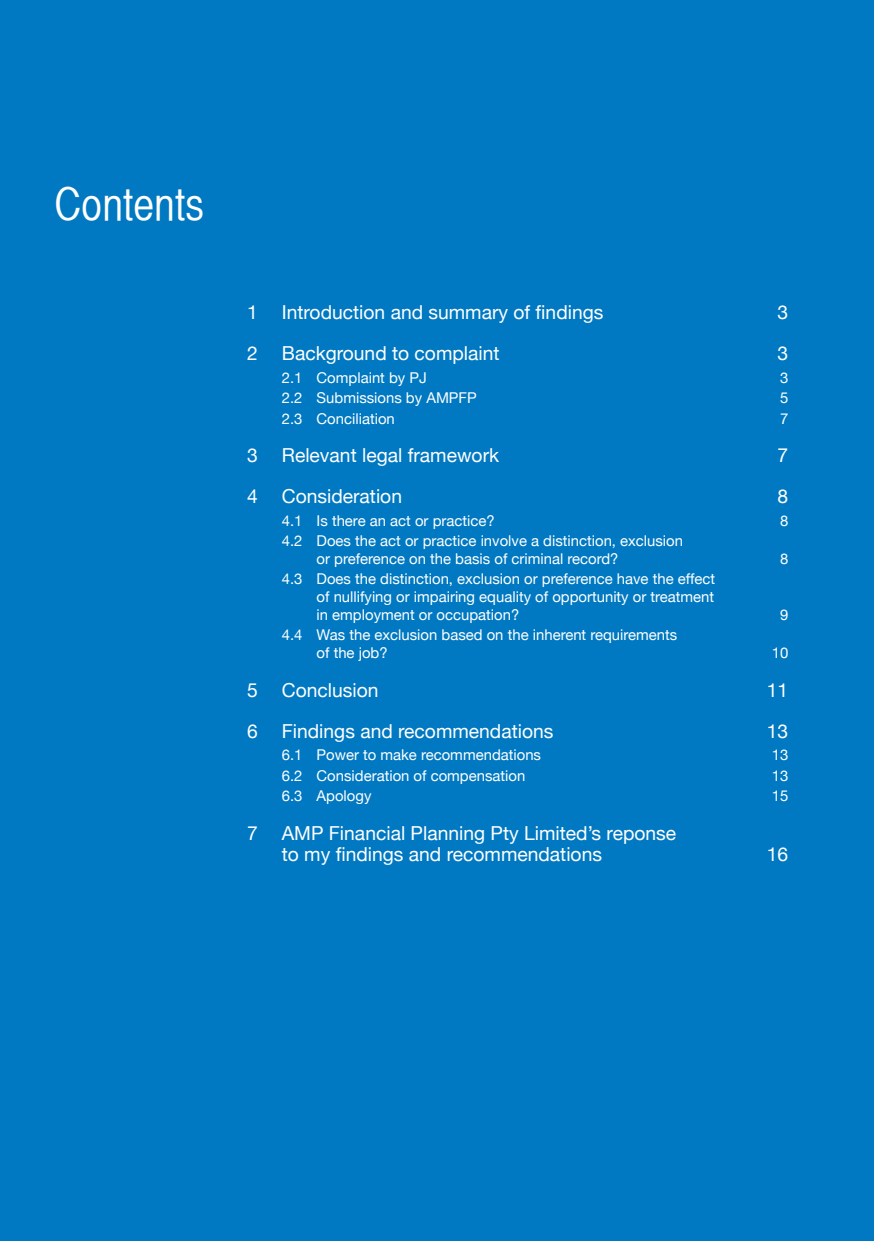
<style>
.page{position:relative;width:874px;height:1241px;background:#fff}
.page>*{position:absolute;margin:0;border:0;box-sizing:border-box;transform-origin:0 0}
.t1{font:45.5px "Helvetica CY Plain";color:#fff}
.TOC_Heading__1{font:19.25px/21px "Helvetica Neue";color:#fff}
.TOC_Heading__1_1{font:14.88px/17.8px "Helvetica Neue";color:#fff}
</style>
<div class="page">
<div style="left:0;top:0;width:873px;height:1240px;background:#0079c2"></div>
<p class="t1" style="left:55px;top:178px;width:151px">Contents</p>
<p class="TOC_Heading__1" style="left:247px;top:303px;width:358px">1 Introduction and summary of findings</p>
<p class="TOC_Heading__1" style="left:777px;top:303px;width:12px">3</p>
<p class="TOC_Heading__1" style="left:247px;top:344px;width:254px">2 Background to complaint</p>
<p class="TOC_Heading__1" style="left:777px;top:344px;width:12px">3</p>
<p class="TOC_Heading__1_1" style="left:282px;top:369px;width:146px">2.1 Complaint by PJ</p>
<p class="TOC_Heading__1_1" style="left:779px;top:369px;width:10px">3</p>
<p class="TOC_Heading__1_1" style="left:282px;top:390px;width:196px">2.2 Submissions by AMPFP</p>
<p class="TOC_Heading__1_1" style="left:779px;top:390px;width:10px">5</p>
<p class="TOC_Heading__1_1" style="left:282px;top:410px;width:114px">2.3 Conciliation</p>
<p class="TOC_Heading__1_1" style="left:779px;top:410px;width:10px">7</p>
<p class="TOC_Heading__1" style="left:247px;top:446px;width:253px">3 Relevant legal framework</p>
<p class="TOC_Heading__1" style="left:777px;top:446px;width:12px">7</p>
<p class="TOC_Heading__1" style="left:247px;top:486px;width:156px">4 Consideration</p>
<p class="TOC_Heading__1" style="left:777px;top:486px;width:12px">8</p>
<p class="TOC_Heading__1_1" style="left:282px;top:512px;width:214px">4.1 Is there an act or practice?</p>
<p class="TOC_Heading__1_1" style="left:779px;top:512px;width:10px">8</p>
<p class="TOC_Heading__1_1" style="left:316px;top:532px;width:368px;text-indent:-35px">4.2 Does the act or practice involve a distinction, exclusion or preference on the basis of criminal record?</p>
<p class="TOC_Heading__1_1" style="left:779px;top:550px;width:10px">8</p>
<p class="TOC_Heading__1_1" style="left:316px;top:571px;width:400px;text-align:justify;text-indent:-35px">4.3 Does the distinction, exclusion or preference have the effect of nullifying or impairing equality of opportunity or treatment in employment or occupation?</p>
<p class="TOC_Heading__1_1" style="left:316px;top:627px;width:362px;text-indent:-35px">4.4 Was the exclusion based on the inherent requirements of the job?</p>
<p class="TOC_Heading__1_1" style="left:779px;top:606px;width:10px">9</p>
<p class="TOC_Heading__1_1" style="left:771px;top:645px;width:18px">10</p>
<p class="TOC_Heading__1" style="left:247px;top:680px;width:133px">5 Conclusion</p>
<p class="TOC_Heading__1" style="left:766px;top:680px;width:23px">11</p>
<p class="TOC_Heading__1" style="left:247px;top:721px;width:308px">6 Findings and recommendations</p>
<p class="TOC_Heading__1" style="left:766px;top:721px;width:23px">13</p>
<p class="TOC_Heading__1_1" style="left:282px;top:747px;width:261px">6.1 Power to make recommendations</p>
<p class="TOC_Heading__1_1" style="left:771px;top:747px;width:18px">13</p>
<p class="TOC_Heading__1_1" style="left:282px;top:767px;width:245px">6.2 Consideration of compensation</p>
<p class="TOC_Heading__1_1" style="left:771px;top:767px;width:18px">13</p>
<p class="TOC_Heading__1_1" style="left:282px;top:787px;width:91px">6.3 Apology</p>
<p class="TOC_Heading__1_1" style="left:771px;top:787px;width:18px">15</p>
<p class="TOC_Heading__1" style="left:282px;top:823px;width:396px;text-indent:-35px">7 AMP Financial Planning Pty Limited’s reponse to my findings and recommendations</p>
<p class="TOC_Heading__1" style="left:766px;top:844px;width:23px">16</p>
</div>
